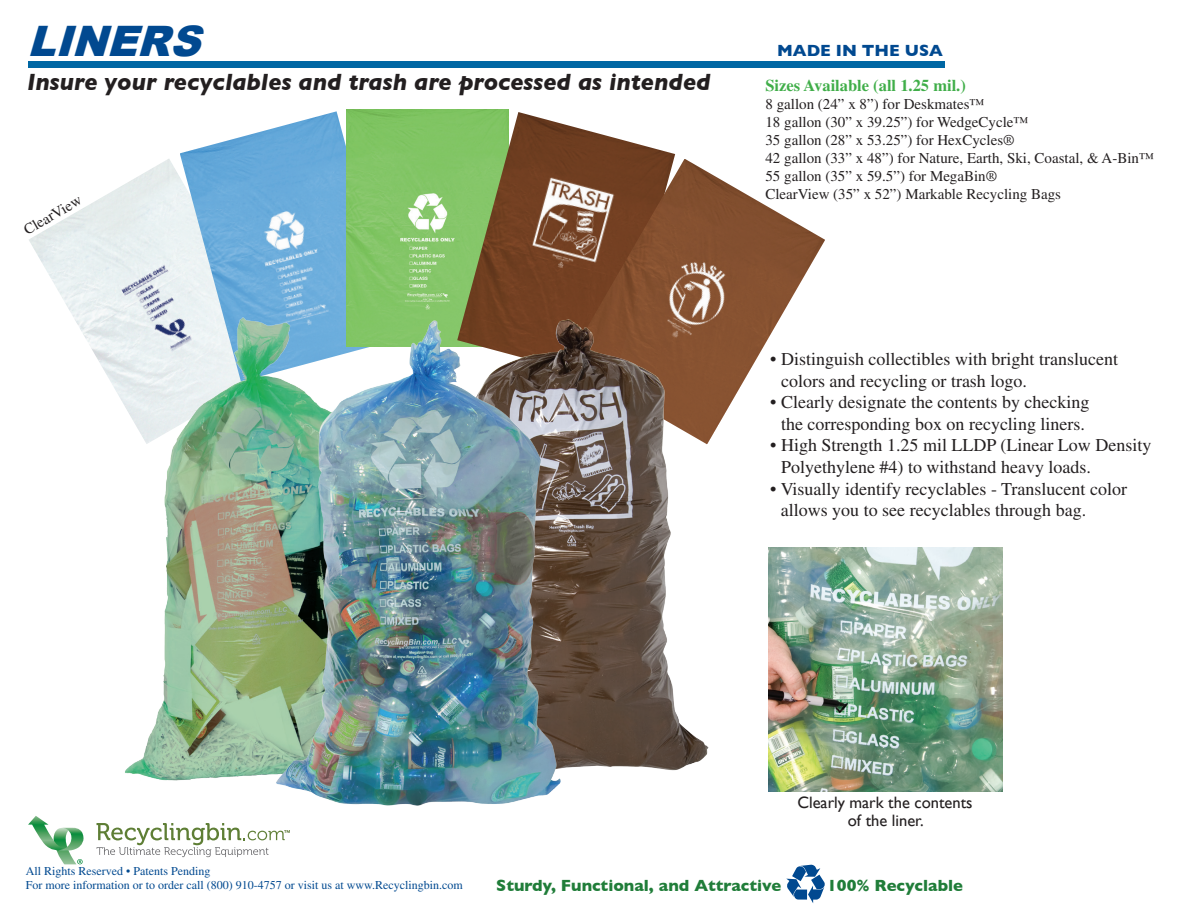
<style>
.page{position:relative;width:1188px;height:918px;background:#fff}
.page>*{position:absolute;margin:0;border:0;box-sizing:border-box;transform-origin:0 0}
.t1{font:italic 900 42px "Arial";color:#014990}
.t2{font:italic 700 24px "Gill Sans";color:#231f20}
.t3{font:18px/21.6px "Times";color:#231f20}
.t4{font:700 16.5px "Gill Sans";color:#207d39}
.t5{font:16.5px "Gill Sans";color:#231f20}
.t6{font:700 16.5px "Times";color:#40ae49}
.t7{font:700 16.5px "Gill Sans";color:#014990}
.t8{font:15px "Times";color:#231f20}
.t9{font:12px "Times";color:#014990}
</style>
<div class="page">
<img style="left:29px;top:159px;width:151px;height:235px">
<div style="left:28px;top:62px;width:916px;height:6px;background:#0067a4"></div>
<img style="left:180px;top:111px;width:167px;height:198px">
<img style="left:347px;top:110px;width:162px;height:204px">
<img style="left:457px;top:112px;width:218px;height:199px">
<img style="left:567px;top:159px;width:258px;height:265px">
<img style="left:118px;top:309px;width:298px;height:472px">
<img style="left:421px;top:311px;width:298px;height:460px">
<img style="left:270px;top:314px;width:297px;height:492px">
<img style="left:768px;top:548px;width:235px;height:243px">
<svg style="left:28px;top:816px;width:56px;height:48px"></svg>
<svg style="left:97px;top:823px;width:193px;height:34px"></svg>
<svg style="left:786px;top:864px;width:39px;height:39px"></svg>
<p class="t1" style="left:27px;top:18px;width:188px">LINERS</p>
<p class="t2" style="left:27px;top:68px;width:685px">Insure your recyclables and trash are processed as intended</p>
<p class="t8" style="left:21px;top:223px;width:66px;rotate:-30deg">ClearView</p>
<p class="t7" style="left:777px;top:41px;width:167px">MADE IN THE USA</p>
<p class="t6" style="left:765px;top:75px;width:202px">Sizes Available (all 1.25 mil.)</p>
<p class="t8" style="left:765px;top:95px;width:220px">8 gallon (24” x 8”) for Deskmates™</p>
<p class="t8" style="left:765px;top:113px;width:264px">18 gallon (30” x 39.25”) for WedgeCycle™</p>
<p class="t8" style="left:765px;top:131px;width:251px">35 gallon (28” x 53.25”) for HexCycles®</p>
<p class="t8" style="left:765px;top:149px;width:390px">42 gallon (33” x 48”) for Nature, Earth, Ski, Coastal, &amp; A-Bin™</p>
<p class="t8" style="left:765px;top:167px;width:233px">55 gallon (35” x 59.5”) for MegaBin®</p>
<p class="t8" style="left:765px;top:185px;width:297px">ClearView (35” x 52”) Markable Recycling Bags</p>
<p class="t3" style="left:781px;top:348px;width:338px;text-indent:-11px">• Distinguish collectibles with bright translucent colors and recycling or trash logo.</p>
<p class="t3" style="left:770px;top:391px;width:321px;text-align:center">• Clearly designate the contents by checking the corresponding box on recycling liners.</p>
<p class="t3" style="left:781px;top:435px;width:372px;text-indent:-11px">• High Strength 1.25 mil LLDP (Linear Low Density<br>Polyethylene #4) to withstand heavy loads.</p>
<p class="t3" style="left:781px;top:478px;width:348px;text-indent:-10px">• Visually identify recyclables - Translucent color allows you to see recyclables through bag.</p>
<p class="t5" style="left:797px;top:793px;width:177px">Clearly mark the contents</p>
<p class="t5" style="left:848px;top:811px;width:77px">of the liner.</p>
<p class="t9" style="left:26px;top:864px;width:186px">All Rights Reserved • Patents Pending</p>
<p class="t9" style="left:26px;top:879px;width:438px">For more information or to order call (800) 910-4757 or visit us at www.Recyclingbin.com</p>
<p class="t4" style="left:496px;top:876px;width:287px">Sturdy, Functional, and Attractive</p>
<p class="t4" style="left:827px;top:876px;width:137px">100% Recyclable</p>
</div>
